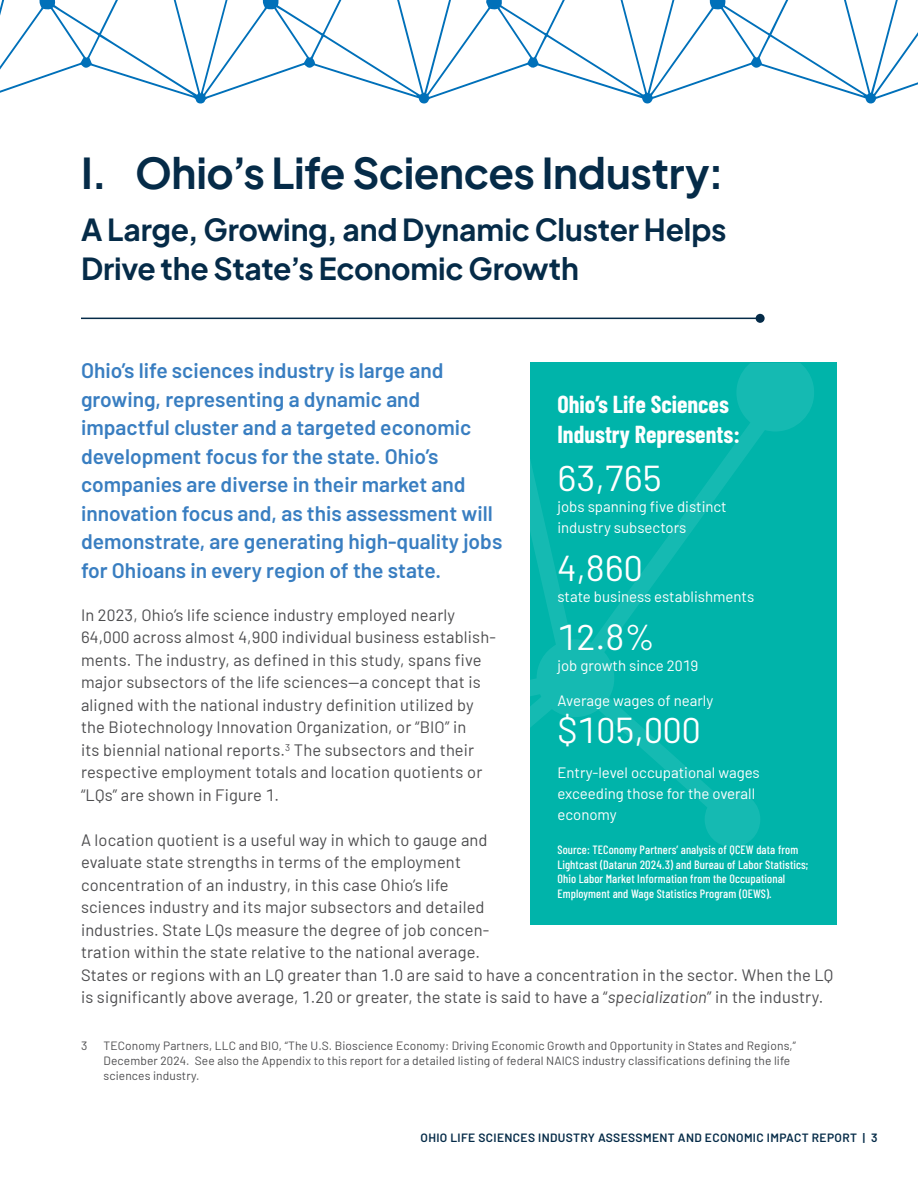
<style>
.page{position:relative;width:918px;height:1188px;background:#fff}
.page>*{position:absolute;margin:0;border:0;box-sizing:border-box;transform-origin:0 0}
.Heading1{font:700 42px "Plus Jakarta Sans";letter-spacing:-.01em;color:#052b48}
.t1{font:36px "Barlow";color:#fff}
.Heading1-2{font:700 30px/39px "Plus Jakarta Sans";letter-spacing:-.005em;color:#052b48}
.Callout_Heading{font:700 24px/30px "Barlow Condensed";color:#fff}
.Intro{font:600 21px/28.5px "Barlow";color:#397ec1}
.t2{font:16.5px/22.5px "Barlow";letter-spacing:.01em;color:#4d4d4f}
.t3{font:15px/21px "Barlow";color:#fff}
.Footnote{font:12px/15px "Barlow";letter-spacing:.01em;color:#4d4d4f}
.callout_caption{font:500 12px/14.4px "Barlow Condensed";letter-spacing:.01em;color:#fff}
.t4{font:600 12px "Barlow";letter-spacing:.03em;color:#052b48}
.s1{font-style:italic}
</style>
<div class="page">
<hr style="left:81px;top:318px;width:679px;height:1px;background:#052b48">
<div style="left:756px;top:314px;width:9px;height:9px;background:#052b48;border-radius:50%"></div>
<div style="left:530px;top:362px;width:307px;height:563px;background:#00b4aa"></div>
<svg style="left:0;top:0;width:918px;height:104px"></svg>
<p class="Heading1" style="left:81px;top:135px;width:645px">I. Ohio’s Life Sciences Industry:</p>
<p class="Heading1-2" style="left:81px;top:207px;width:647px">A Large, Growing, and Dynamic Cluster Helps<br>Drive the State’s Economic Growth</p>
<p class="Intro" style="left:81px;top:355px;width:423px">Ohio’s life sciences industry is large and growing, representing a dynamic and impactful cluster and a targeted economic development focus for the state. Ohio’s companies are diverse in their market and innovation focus and, as this assessment will demonstrate, are generating high-quality jobs for Ohioans in every region of the state.</p>
<p class="t2" style="left:81px;top:603px;width:416px">In 2023, Ohio’s life science industry employed nearly 64,000 across almost 4,900 individual business establish&shy;ments. The industry, as defined in this study, spans five major subsectors of the life sciences—a concept that is aligned with the national industry definition utilized by the Biotechnology Innovation Organization, or “BIO” in<br>its biennial national reports.<sup>3</sup> The subsectors and their respective employment totals and location quotients or “LQs” are shown in Figure 1.</p>
<p class="t2" style="left:81px;top:828px;width:754px">A location quotient is a useful way in which to gauge and<br>evaluate state strengths in terms of the employment<br>concentration of an industry, in this case Ohio’s life<br>sciences industry and its major subsectors and detailed<br>industries. State LQs measure the degree of job concen-<br>tration within the state relative to the national average.<br>States or regions with an LQ greater than 1.0 are said to have a concentration in the sector. When the LQ is significantly above average, 1.20 or greater, the state is said to have a “<span class="s1">specialization</span>” in the industry.</p>
<p class="Footnote" style="left:81px;top:1037px;width:8px">3</p>
<p class="Footnote" style="left:104px;top:1037px;width:694px">TEConomy Partners, LLC and BIO, “The U.S. Bioscience Economy: Driving Economic Growth and Opportunity in States and Regions,”<br>December 2024. See also the Appendix to this report for a detailed listing of federal NAICS industry classifications defining the life sciences industry.</p>
<p class="Callout_Heading" style="left:557px;top:388px;width:184px">Ohio’s Life Sciences<br>Industry Represents:</p>
<p class="t1" style="left:557px;top:452px;width:106px">63,765</p>
<p class="t3" style="left:557px;top:495px;width:171px">jobs spanning five distinct industry subsectors</p>
<p class="t1" style="left:557px;top:542px;width:87px">4,860</p>
<p class="t3" style="left:557px;top:585px;width:198px">state business establishments</p>
<p class="t1" style="left:557px;top:611px;width:99px">12.8%</p>
<p class="t3" style="left:557px;top:654px;width:143px">job growth since 2019</p>
<p class="t3" style="left:557px;top:689px;width:157px">Average wages of nearly</p>
<p class="t1" style="left:557px;top:704px;width:145px">$105,000</p>
<p class="t3" style="left:557px;top:761px;width:204px">Entry-level occupational wages exceeding those for the overall economy</p>
<p class="callout_caption" style="left:557px;top:842px;width:252px">Source: TEConomy Partners’ analysis of QCEW data from Lightcast (Datarun 2024.3) and Bureau of Labor Statistics; Ohio Labor Market Information from the Occupational Employment and Wage Statistics Program (OEWS).</p>
<p class="t4" style="left:421px;top:1129px;width:458px">OHIO LIFE SCIENCES INDUSTRY ASSESSMENT AND ECONOMIC IMPACT REPORT | 3</p>
</div>
